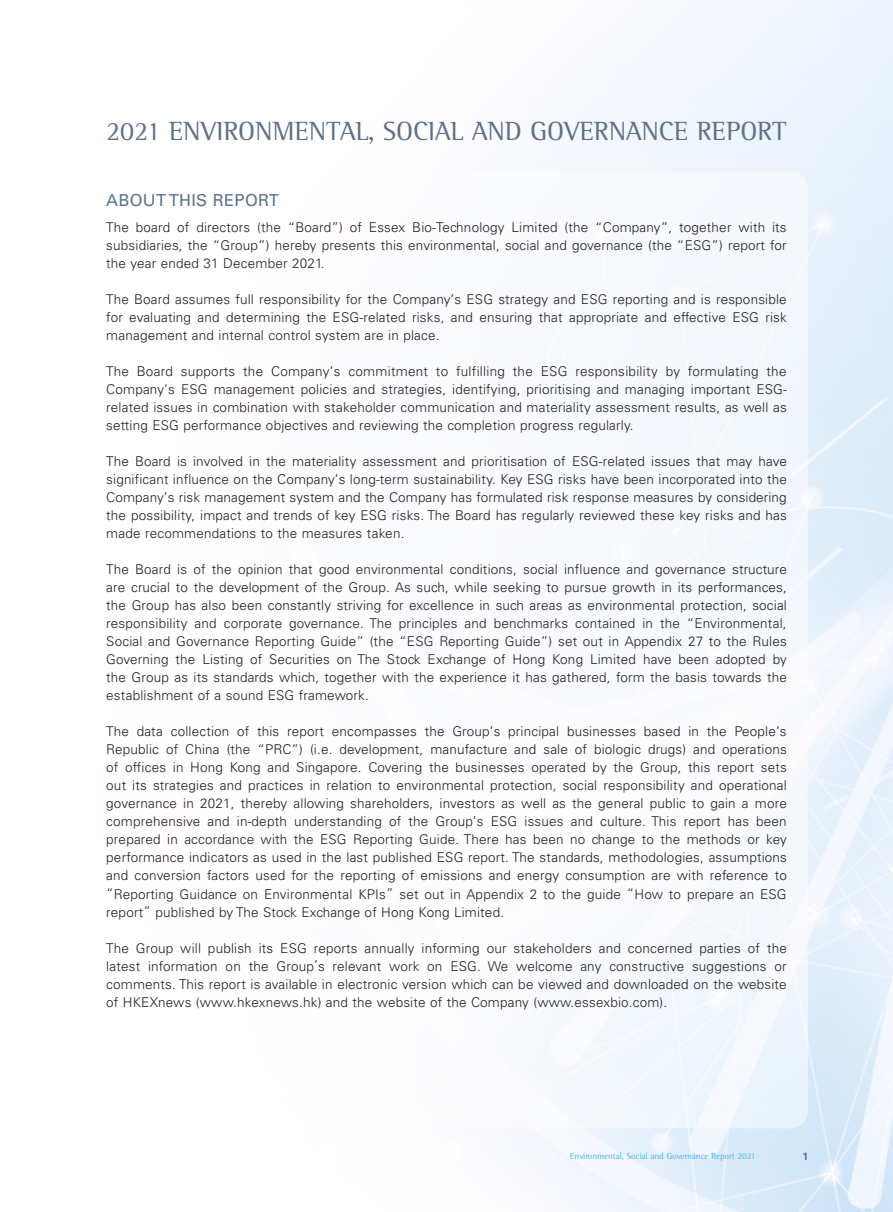
<style>
.page{position:relative;width:893px;height:1212px;background:#fff}
.page>*{position:absolute;margin:0;border:0;box-sizing:border-box;transform-origin:0 0}
.t1{font:27px "Rotis Semi Serif Std";letter-spacing:-.005em;color:#5c718d}
.Heading_1{font:16.5px "Univers LT Std";letter-spacing:.02em;color:#5c718d}
.Body_Text{font:300 13.5px/18px "Univers LT Std";letter-spacing:.015em;color:#231f20;text-align:justify}
.t2{font:700 10.5px "Univers LT Std";color:#5c718d}
.t3{font:9px "Rotis Semi Serif Std";letter-spacing:-.01em;color:#4db2e7}
</style>
<div class="page">
<img style="left:514px;top:0;width:379px;height:1212px">
<svg style="left:514px;top:171px;width:294px;height:957px"></svg>
<h1 class="t1" style="left:106px;top:115px;width:682px">2021 ENVIRONMENTAL, SOCIAL AND GOVERNANCE REPORT</h1>
<p class="Heading_1" style="left:106px;top:190px;width:174px">ABOUT THIS REPORT</p>
<p class="Body_Text" style="left:106px;top:219px;width:682px">The board of directors (the “Board”) of Essex Bio-Technology Limited (the “Company”, together with its subsidiaries, the “Group”) hereby presents this environmental, social and governance (the “ESG”) report for the year ended 31 December 2021.</p>
<p class="Body_Text" style="left:106px;top:291px;width:682px">The Board assumes full responsibility for the Company’s ESG strategy and ESG reporting and is responsible for evaluating and determining the ESG-related risks, and ensuring that appropriate and effective ESG risk management and internal control system are in place.</p>
<p class="Body_Text" style="left:106px;top:363px;width:682px">The Board supports the Company’s commitment to fulfilling the ESG responsibility by formulating the Company’s ESG management policies and strategies, identifying, prioritising and managing important ESG&shy;related issues in combination with stakeholder communication and materiality assessment results, as well as setting ESG performance objectives and reviewing the completion progress regularly.</p>
<p class="Body_Text" style="left:106px;top:453px;width:682px">The Board is involved in the materiality assessment and prioritisation of ESG-related issues that may have significant influence on the Company’s long-term sustainability. Key ESG risks have been incorporated into the Company’s risk management system and the Company has formulated risk response measures by considering the possibility, impact and trends of key ESG risks. The Board has regularly reviewed these key risks and has made recommendations to the measures taken.</p>
<p class="Body_Text" style="left:106px;top:561px;width:682px">The Board is of the opinion that good environmental conditions, social influence and governance structure are crucial to the development of the Group. As such, while seeking to pursue growth in its performances, the Group has also been constantly striving for excellence in such areas as environmental protection, social responsibility and corporate governance. The principles and benchmarks contained in the “Environmental, Social and Governance Reporting Guide” (the “ESG Reporting Guide”) set out in Appendix 27 to the Rules Governing the Listing of Securities on The Stock Exchange of Hong Kong Limited have been adopted by the Group as its standards which, together with the experience it has gathered, form the basis towards the establishment of a sound ESG framework.</p>
<p class="Body_Text" style="left:106px;top:723px;width:682px">The data collection of this report encompasses the Group’s principal businesses based in the People’s Republic of China (the “PRC”) (i.e. development, manufacture and sale of biologic drugs) and operations of offices in Hong Kong and Singapore. Covering the businesses operated by the Group, this report sets out its strategies and practices in relation to environmental protection, social responsibility and operational governance in 2021, thereby allowing shareholders, investors as well as the general public to gain a more comprehensive and in-depth understanding of the Group’s ESG issues and culture. This report has been prepared in accordance with the ESG Reporting Guide. There has been no change to the methods or key performance indicators as used in the last published ESG report. The standards, methodologies, assumptions and conversion factors used for the reporting of emissions and energy consumption are with reference to “Reporting Guidance on Environmental KPIs” set out in Appendix 2 to the guide “How to prepare an ESG report” published by The Stock Exchange of Hong Kong Limited.</p>
<p class="Body_Text" style="left:106px;top:939px;width:682px">The Group will publish its ESG reports annually informing our stakeholders and concerned parties of the latest information on the Group’s relevant work on ESG. We welcome any constructive suggestions or comments. This report is available in electronic version which can be viewed and downloaded on the website of HKEXnews (www.hkexnews.hk) and the website of the Company (www.essexbio.com).</p>
<p class="t3" style="left:570px;top:1151px;width:187px">Environmental, Social and Governance Report 2021</p>
<p class="t2" style="left:802px;top:1150px;width:7px">1</p>
</div>
